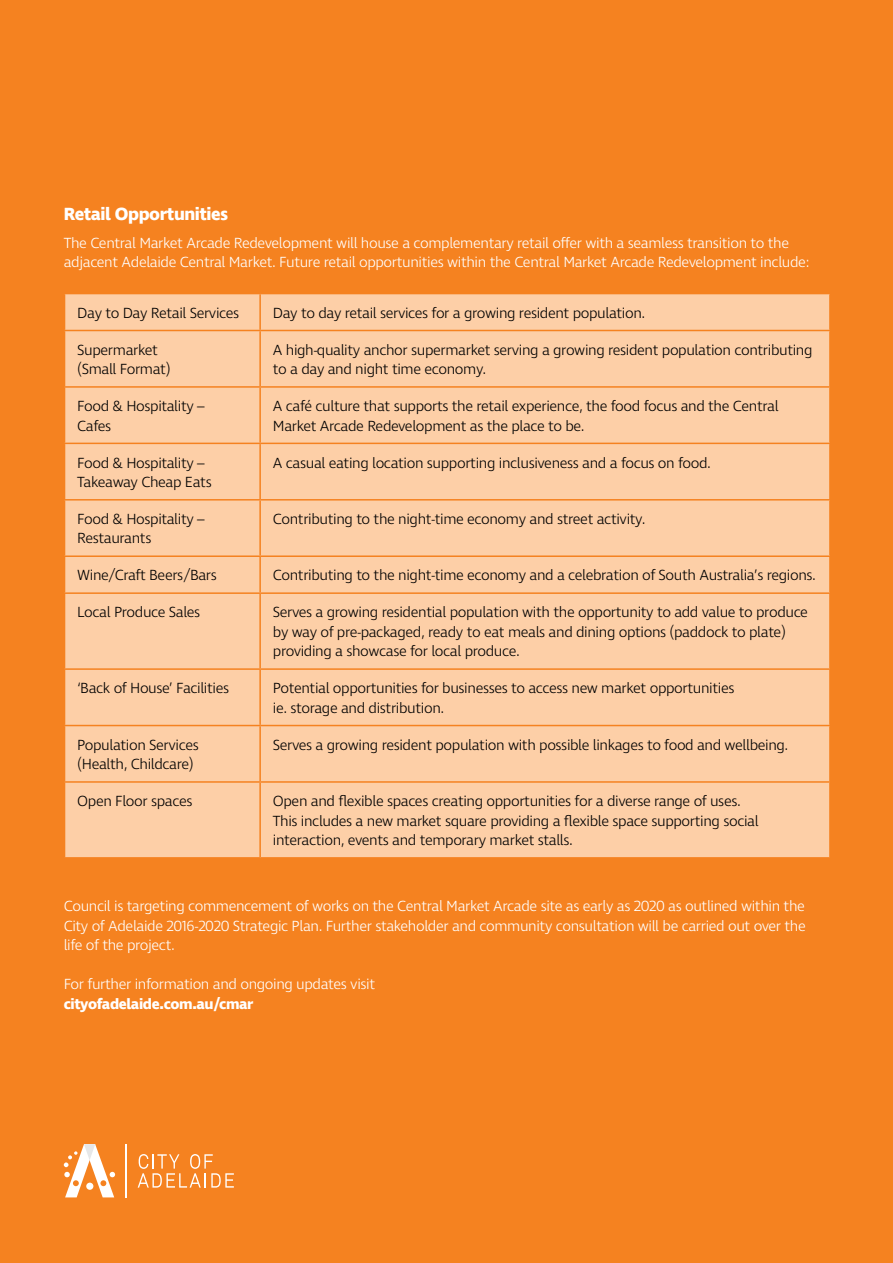
<style>
.page{position:relative;width:893px;height:1263px;background:#f58220}
.page>*{position:absolute;margin:0;border:0;box-sizing:border-box;transform-origin:0 0}
.t1{font:700 18px "Ingra";letter-spacing:-.025em;color:#fff}
.t2{font:300 15px/19.5px "Ingra";letter-spacing:-.025em;color:#000}
.t3{font:300 15px/19.5px "Ingra";letter-spacing:-.025em;color:#fff}
.t4{font:700 15px "Ingra";letter-spacing:-.025em;color:#fff}
</style>
<div class="page">
<div style="left:65px;top:294px;width:764px;height:563px;background:#fdcfa7"></div>
<hr style="left:259px;top:294px;width:2px;height:36px;background:#f58220">
<hr style="left:64px;top:330px;width:196px;height:1px;background:#f58220">
<hr style="left:260px;top:330px;width:571px;height:1px;background:#f58220">
<hr style="left:259px;top:331px;width:2px;height:55px;background:#f58220">
<hr style="left:64px;top:386px;width:196px;height:2px;background:#f58220">
<hr style="left:260px;top:386px;width:571px;height:2px;background:#f58220">
<hr style="left:259px;top:388px;width:2px;height:55px;background:#f58220">
<hr style="left:64px;top:443px;width:196px;height:1px;background:#f58220">
<hr style="left:260px;top:443px;width:571px;height:1px;background:#f58220">
<hr style="left:259px;top:444px;width:2px;height:55px;background:#f58220">
<hr style="left:64px;top:499px;width:196px;height:1px;background:#f58220">
<hr style="left:260px;top:499px;width:571px;height:1px;background:#f58220">
<hr style="left:259px;top:500px;width:2px;height:55px;background:#f58220">
<hr style="left:64px;top:555px;width:196px;height:2px;background:#f58220">
<hr style="left:260px;top:555px;width:571px;height:2px;background:#f58220">
<hr style="left:259px;top:557px;width:2px;height:35px;background:#f58220">
<hr style="left:64px;top:592px;width:196px;height:2px;background:#f58220">
<hr style="left:260px;top:592px;width:571px;height:2px;background:#f58220">
<hr style="left:259px;top:594px;width:2px;height:74px;background:#f58220">
<hr style="left:64px;top:668px;width:196px;height:2px;background:#f58220">
<hr style="left:260px;top:668px;width:571px;height:2px;background:#f58220">
<hr style="left:259px;top:670px;width:2px;height:55px;background:#f58220">
<hr style="left:64px;top:725px;width:196px;height:1px;background:#f58220">
<hr style="left:260px;top:725px;width:571px;height:1px;background:#f58220">
<hr style="left:259px;top:726px;width:2px;height:55px;background:#f58220">
<hr style="left:64px;top:781px;width:196px;height:2px;background:#f58220">
<hr style="left:260px;top:781px;width:571px;height:2px;background:#f58220">
<hr style="left:259px;top:783px;width:2px;height:74px;background:#f58220">
<svg style="left:138px;top:1154px;width:96px;height:33px"></svg>
<hr style="left:126px;top:1144px;width:1px;height:53px;background:#fff">
<svg style="left:64px;top:1144px;width:51px;height:53px"></svg>
<p class="t1" style="left:64px;top:202px;width:166px">Retail Opportunities</p>
<p class="t3" style="left:64px;top:234px;width:747px">The Central Market Arcade Redevelopment will house a complementary retail offer with a seamless transition to the adjacent Adelaide Central Market. Future retail opportunities within the Central Market Arcade Redevelopment include:</p>
<p class="t2" style="left:77px;top:304px;width:163px">Day to Day Retail Services</p>
<p class="t2" style="left:273px;top:304px;width:374px">Day to day retail services for a growing resident population.</p>
<p class="t2" style="left:77px;top:341px;width:95px">Supermarket (Small Format)</p>
<p class="t2" style="left:273px;top:341px;width:541px">A high-quality anchor supermarket serving a growing resident population contributing to a day and night time economy.</p>
<p class="t2" style="left:77px;top:397px;width:129px">Food &amp; Hospitality –<br>Cafes</p>
<p class="t2" style="left:273px;top:397px;width:507px">A café culture that supports the retail experience, the food focus and the Central<br>Market Arcade Redevelopment as the place to be.</p>
<p class="t2" style="left:77px;top:453px;width:136px">Food &amp; Hospitality –<br>Takeaway Cheap Eats</p>
<p class="t2" style="left:273px;top:453px;width:440px">A casual eating location supporting inclusiveness and a focus on food.</p>
<p class="t2" style="left:77px;top:510px;width:129px">Food &amp; Hospitality –<br>Restaurants</p>
<p class="t2" style="left:273px;top:510px;width:374px">Contributing to the night-time economy and street activity.</p>
<p class="t2" style="left:77px;top:566px;width:141px">Wine/Craft Beers/Bars</p>
<p class="t2" style="left:273px;top:566px;width:545px">Contributing to the night-time economy and a celebration of South Australia’s regions.</p>
<p class="t2" style="left:77px;top:603px;width:125px">Local Produce Sales</p>
<p class="t2" style="left:273px;top:603px;width:537px">Serves a growing residential population with the opportunity to add value to produce by way of pre-packaged, ready to eat meals and dining options (paddock to plate) providing a showcase for local produce.</p>
<p class="t2" style="left:77px;top:679px;width:153px">‘Back of House’ Facilities</p>
<p class="t2" style="left:273px;top:679px;width:463px">Potential opportunities for businesses to access new market opportunities ie. storage and distribution.</p>
<p class="t2" style="left:77px;top:736px;width:123px">Population Services (Health, Childcare)</p>
<p class="t2" style="left:273px;top:736px;width:517px">Serves a growing resident population with possible linkages to food and wellbeing.</p>
<p class="t2" style="left:77px;top:792px;width:117px">Open Floor spaces</p>
<p class="t2" style="left:273px;top:792px;width:487px">Open and flexible spaces creating opportunities for a diverse range of uses.<br>This includes a new market square providing a flexible space supporting social interaction, events and temporary market stalls.</p>
<p class="t3" style="left:64px;top:897px;width:743px;text-align:justify">Council is targeting commencement of works on the Central Market Arcade site as early as 2020 as outlined within the City of Adelaide 2016-2020 Strategic Plan. Further stakeholder and community consultation will be carried out over the life of the project.</p>
<p class="t3" style="left:64px;top:975px;width:313px">For further information and ongoing updates visit</p>
<p class="t4" style="left:64px;top:994px;width:191px">cityofadelaide.com.au/cmar</p>
</div>
